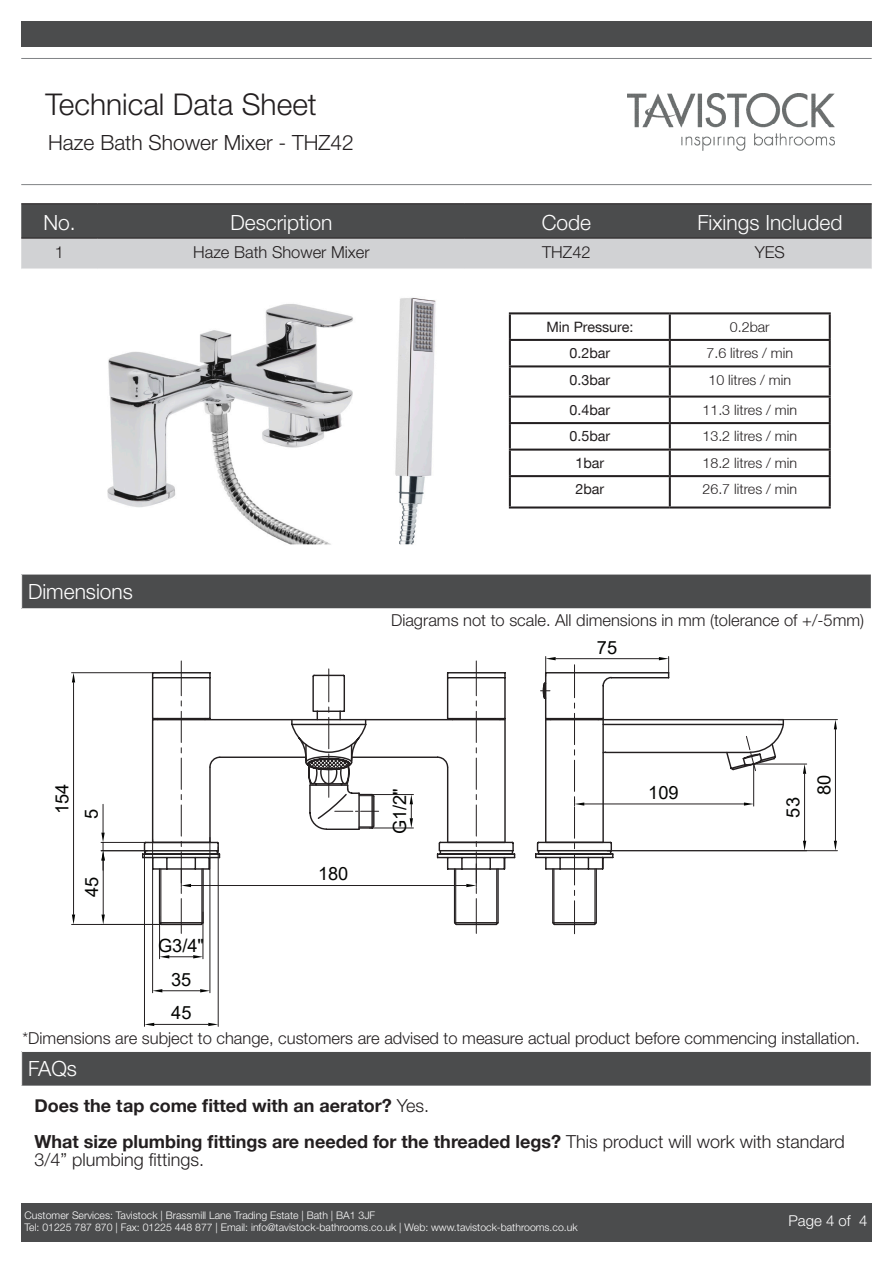
<style>
.page{position:relative;width:893px;height:1263px;background:#fff}
.page>*{position:absolute;margin:0;border:0;box-sizing:border-box;transform-origin:0 0}
.t1{font:300 30px "Helvetica Neue LT Std";color:#231f20}
.Headings_2{font:300 21px "Helvetica Neue LT Std";color:#fff}
.notes{font:300 21px "Helvetica Neue LT Std";color:#231f20}
.Headings_1{font:300 21px "Helvetica Neue LT Std";color:#fff}
.t2{font:18.3px/33.8px "Arial";color:#040503;text-align:center}
.notes-2{font:700 18px/18px "Helvetica Neue CE";color:#231f20}
.notes-3{font:300 16.5px "Helvetica Neue LT Std";color:#231f20}
.Body_text{font:300 16.5px "Helvetica Neue LT Std";color:#231f20}
.t3{font:300 15px "Helvetica Neue LT Std";color:#fff}
.notes-4{font:300 14.25px "Helvetica Neue";color:#231f20}
.notes-5{font:14.25px "Helvetica Neue CE";color:#231f20}
.t4{font:300 10.5px/12.6px "Helvetica Neue LT Std";color:#fff}
.s1{font-family:"Helvetica Neue LT Std";font-weight:300}
</style>
<div class="page">
<div style="left:21px;top:1203px;width:851px;height:38px;background:#4b4c4d"></div>
<img style="left:628px;top:94px;width:206px;height:57px">
<hr style="left:21px;top:58px;width:851px;height:1px;background:#808285">
<hr style="left:21px;top:184px;width:851px;height:1px;background:#808285">
<div style="left:21px;top:21px;width:851px;height:26px;background:#4b4c4d"></div>
<svg style="left:21px;top:204px;width:851px;height:65px;background:#898a8c"></svg>
<hr style="left:21px;top:203px;width:77px;height:1px;background:#231f20">
<hr style="left:98px;top:203px;width:367px;height:1px;background:#231f20">
<hr style="left:465px;top:203px;width:203px;height:1px;background:#231f20">
<hr style="left:668px;top:203px;width:204px;height:1px;background:#231f20">
<hr style="left:21px;top:238px;width:77px;height:1px;background:#231f20">
<hr style="left:98px;top:238px;width:367px;height:1px;background:#231f20">
<hr style="left:465px;top:238px;width:203px;height:1px;background:#231f20">
<hr style="left:668px;top:238px;width:204px;height:1px;background:#231f20">
<div style="left:22px;top:574px;width:849px;height:35px;background:#4b4c4d"></div>
<hr style="left:21px;top:608px;width:851px;height:1px;background:#fff">
<hr style="left:21px;top:574px;width:851px;height:1px;background:#fff">
<div style="left:22px;top:1051px;width:849px;height:35px;background:#4b4c4d"></div>
<hr style="left:21px;top:1051px;width:851px;height:1px;background:#fff">
<img style="left:107px;top:297px;width:329px;height:248px">
<hr style="left:476px;top:898px;width:1px;height:35px;background:#231f20">
<hr style="left:574px;top:901px;width:1px;height:33px;background:#231f20">
<hr style="left:181px;top:898px;width:1px;height:35px;background:#231f20">
<hr style="left:159px;top:916px;width:1px;height:43px;background:#231f20">
<hr style="left:203px;top:912px;width:1px;height:47px;background:#231f20">
<svg style="left:160px;top:955px;width:43px;height:3px"></svg>
<hr style="left:152px;top:839px;width:1px;height:154px;background:#231f20">
<hr style="left:210px;top:837px;width:1px;height:156px;background:#231f20">
<hr style="left:162px;top:990px;width:38px;height:1px;background:#231f20">
<svg style="left:153px;top:989px;width:9px;height:3px"></svg>
<svg style="left:200px;top:989px;width:10px;height:3px"></svg>
<hr style="left:144px;top:847px;width:1px;height:179px;background:#231f20">
<hr style="left:218px;top:847px;width:1px;height:179px;background:#231f20">
<hr style="left:154px;top:1024px;width:54px;height:1px;background:#231f20">
<svg style="left:145px;top:1023px;width:9px;height:3px"></svg>
<svg style="left:208px;top:1023px;width:10px;height:3px"></svg>
<hr style="left:103px;top:860px;width:1px;height:54px;background:#231f20">
<svg style="left:102px;top:914px;width:3px;height:10px"></svg>
<hr style="left:101px;top:850px;width:46px;height:1px;background:#231f20">
<hr style="left:101px;top:842px;width:48px;height:1px;background:#231f20">
<svg style="left:101px;top:804px;width:4px;height:66px"></svg>
<hr style="left:72px;top:924px;width:92px;height:1px;background:#231f20">
<hr style="left:72px;top:672px;width:88px;height:1px;background:#231f20">
<hr style="left:73px;top:682px;width:1px;height:232px;background:#231f20">
<svg style="left:72px;top:914px;width:3px;height:10px"></svg>
<svg style="left:72px;top:673px;width:3px;height:9px"></svg>
<hr style="left:754px;top:764px;width:53px;height:1px;background:#231f20">
<hr style="left:804px;top:774px;width:1px;height:67px;background:#231f20">
<svg style="left:803px;top:841px;width:3px;height:9px"></svg>
<svg style="left:803px;top:764px;width:3px;height:10px"></svg>
<hr style="left:607px;top:850px;width:230px;height:1px;background:#231f20">
<hr style="left:778px;top:719px;width:59px;height:1px;background:#231f20">
<hr style="left:835px;top:729px;width:1px;height:112px;background:#231f20">
<svg style="left:834px;top:841px;width:3px;height:10px"></svg>
<svg style="left:834px;top:720px;width:3px;height:9px"></svg>
<svg style="left:141px;top:656px;width:644px;height:270px"></svg>
<hr style="left:509px;top:312px;width:161px;height:2px;background:#231f20">
<hr style="left:509px;top:314px;width:2px;height:25px;background:#231f20">
<hr style="left:670px;top:312px;width:161px;height:2px;background:#231f20">
<hr style="left:669px;top:314px;width:2px;height:25px;background:#231f20">
<hr style="left:829px;top:314px;width:2px;height:25px;background:#231f20">
<hr style="left:509px;top:339px;width:161px;height:2px;background:#231f20">
<hr style="left:509px;top:341px;width:2px;height:24px;background:#231f20">
<hr style="left:670px;top:339px;width:161px;height:2px;background:#231f20">
<hr style="left:669px;top:341px;width:2px;height:24px;background:#231f20">
<hr style="left:829px;top:341px;width:2px;height:24px;background:#231f20">
<hr style="left:509px;top:365px;width:161px;height:2px;background:#231f20">
<hr style="left:509px;top:367px;width:2px;height:29px;background:#231f20">
<hr style="left:670px;top:365px;width:161px;height:2px;background:#231f20">
<hr style="left:669px;top:367px;width:2px;height:29px;background:#231f20">
<hr style="left:829px;top:367px;width:2px;height:29px;background:#231f20">
<hr style="left:509px;top:396px;width:161px;height:2px;background:#231f20">
<hr style="left:509px;top:398px;width:2px;height:24px;background:#231f20">
<hr style="left:670px;top:396px;width:161px;height:2px;background:#231f20">
<hr style="left:669px;top:398px;width:2px;height:24px;background:#231f20">
<hr style="left:829px;top:398px;width:2px;height:24px;background:#231f20">
<hr style="left:509px;top:422px;width:161px;height:2px;background:#231f20">
<hr style="left:509px;top:424px;width:2px;height:25px;background:#231f20">
<hr style="left:670px;top:422px;width:161px;height:2px;background:#231f20">
<hr style="left:669px;top:424px;width:2px;height:25px;background:#231f20">
<hr style="left:829px;top:424px;width:2px;height:25px;background:#231f20">
<hr style="left:509px;top:449px;width:161px;height:2px;background:#231f20">
<hr style="left:509px;top:451px;width:2px;height:24px;background:#231f20">
<hr style="left:670px;top:449px;width:161px;height:2px;background:#231f20">
<hr style="left:669px;top:451px;width:2px;height:24px;background:#231f20">
<hr style="left:829px;top:451px;width:2px;height:24px;background:#231f20">
<hr style="left:509px;top:475px;width:161px;height:2px;background:#231f20">
<hr style="left:509px;top:477px;width:2px;height:29px;background:#231f20">
<hr style="left:670px;top:475px;width:161px;height:2px;background:#231f20">
<hr style="left:669px;top:477px;width:2px;height:29px;background:#231f20">
<hr style="left:829px;top:477px;width:2px;height:29px;background:#231f20">
<hr style="left:509px;top:506px;width:161px;height:2px;background:#231f20">
<hr style="left:670px;top:506px;width:161px;height:2px;background:#231f20">
<h1 class="t1" style="left:46px;top:86px;width:273px">Technical Data Sheet</h1>
<p class="notes" style="left:48px;top:130px;width:307px">Haze Bath Shower Mixer - THZ42</p>
<p class="Headings_2" style="left:43px;top:209px;width:34px">No.</p>
<p class="Headings_2" style="left:230px;top:209px;width:103px">Description</p>
<p class="Headings_2" style="left:542px;top:209px;width:51px">Code</p>
<p class="Headings_2" style="left:697px;top:209px;width:147px">Fixings Included</p>
<p class="Body_text" style="left:55px;top:242px;width:11px">1</p>
<p class="Body_text" style="left:193px;top:242px;width:178px">Haze Bath Shower Mixer</p>
<p class="Body_text" style="left:542px;top:242px;width:50px">THZ42</p>
<p class="Body_text" style="left:755px;top:242px;width:32px">YES</p>
<p class="Headings_1" style="left:28px;top:579px;width:106px">Dimensions</p>
<h3 class="t2" style="left:47px;top:819px;width:36px;line-height:29.5px;text-align:left;rotate:-90deg">154<br>5</h3>
<h3 class="t2" style="left:75px;top:897px;width:22px;rotate:-90deg">45</h3>
<h3 class="t2" style="left:158px;top:928px;width:47px">G3/4"<br>35<br>45</h3>
<p class="notes-5" style="left:546px;top:318px;width:89px">Min Pressure:</p>
<p class="notes-4" style="left:730px;top:318px;width:41px">0.2bar</p>
<p class="notes-5" style="left:569px;top:345px;width:42px">0.2bar</p>
<p class="notes-4" style="left:706px;top:344px;width:88px">7.6 litres / min</p>
<p class="notes-5" style="left:569px;top:371px;width:42px">0.3bar</p>
<p class="notes-4" style="left:708px;top:371px;width:84px">10 litres / min</p>
<p class="notes-5" style="left:569px;top:401px;width:42px">0.4bar</p>
<p class="notes-4" style="left:702px;top:401px;width:96px">11.3 litres / min</p>
<p class="notes-5" style="left:569px;top:428px;width:42px">0.5bar</p>
<p class="notes-4" style="left:702px;top:428px;width:96px">13.2 litres / min</p>
<p class="notes-5" style="left:575px;top:454px;width:30px">1bar</p>
<p class="notes-4" style="left:702px;top:454px;width:96px">18.2 litres / min</p>
<p class="notes-5" style="left:575px;top:481px;width:30px">2bar</p>
<p class="notes-4" style="left:702px;top:481px;width:96px">26.7 litres / min</p>
<p class="notes-3" style="left:391px;top:610px;width:475px">Diagrams not to scale. All dimensions in mm (tolerance of +/-5mm)</p>
<h3 class="t2" style="left:597px;top:630px;width:22px">75</h3>
<h3 class="t2" style="left:318px;top:857px;width:32px">180</h3>
<h3 class="t2" style="left:383px;top:834px;width:47px;rotate:-90deg">G1/2"</h3>
<h3 class="t2" style="left:648px;top:775px;width:32px">109</h3>
<h3 class="t2" style="left:807px;top:795px;width:22px;rotate:-90deg">80</h3>
<h3 class="t2" style="left:776px;top:817px;width:22px;rotate:-90deg">53</h3>
<p class="notes-3" style="left:22px;top:1028px;width:839px">*Dimensions are subject to change, customers are advised to measure actual product before commencing installation.</p>
<p class="Headings_1" style="left:28px;top:1056px;width:51px">FAQs</p>
<p class="notes-2" style="left:35px;top:1097px;width:396px">Does the tap come fitted with an aerator? <span class="s1">Yes.</span></p>
<p class="notes-2" style="left:35px;top:1133px;width:812px">What size plumbing fittings are needed for the threaded legs? <span class="s1">This product will work with standard<br>3/4” plumbing fittings.</span></p>
<p class="t4" style="left:25px;top:1208px;width:555px">Customer Services: Tavistock | Brassmill Lane Trading Estate | Bath | BA1 3JF<br>Tel: 01225 787 870 | Fax: 01225 448 877 | Email: info@tavistock-bathrooms.co.uk | Web: www.tavistock-bathrooms.co.uk</p>
<h3 class="t3" style="left:788px;top:1212px;width:80px">Page 4 of 4</h3>
</div>
